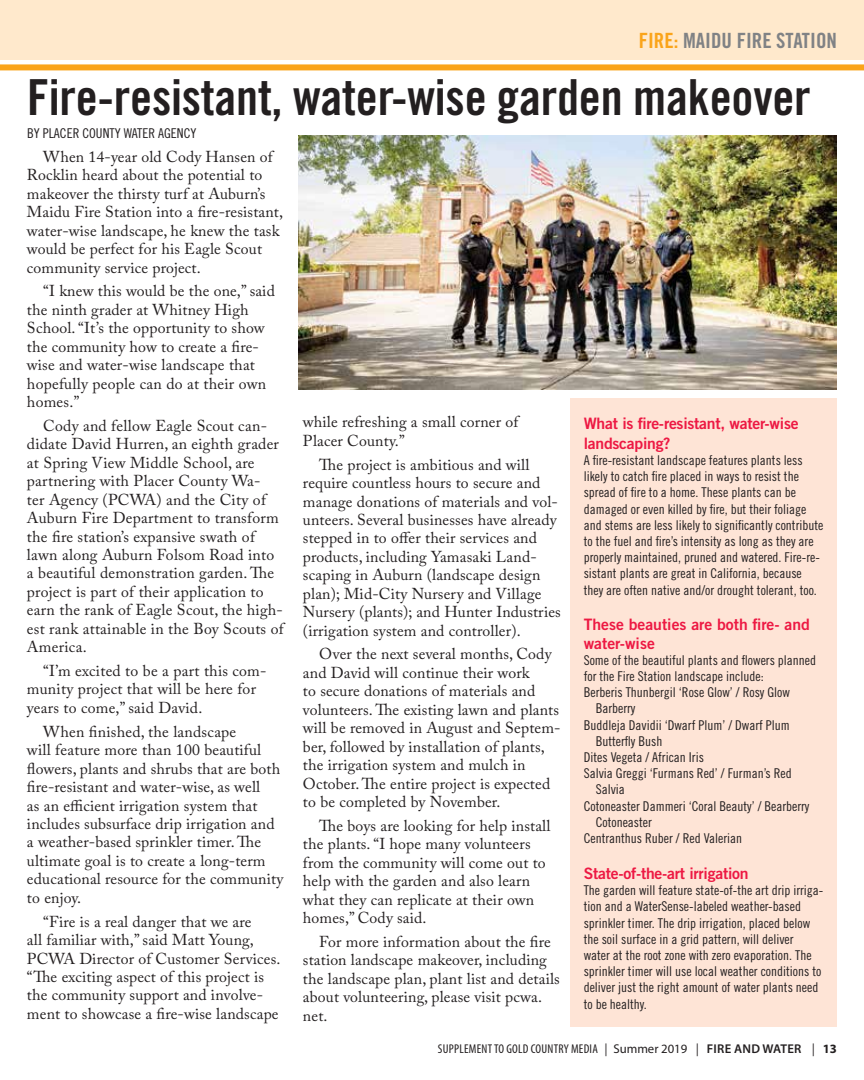
<style>
.page{position:relative;width:864px;height:1080px;background:#fff}
.page>*{position:absolute;margin:0;border:0;box-sizing:border-box;transform-origin:0 0}
.t1{font:49.65px "Trade Gothic Bold Cond Twenty";letter-spacing:-.005em;color:#231f20}
.t2{font:21px "Trade Gothic Bold Cond Twenty";color:#808285}
.t3{font:15.75px/18.5px "Adobe Caslon Pro";letter-spacing:.01em;color:#231f20}
.t4{font:15.75px/20px "Trade Gothic Bold Two";letter-spacing:-.015em;color:#ed1943}
.t5{font:13.5px/16.2px "Trade Gothic Cond Eighteen";color:#231f20}
.t6{font:condensed 12.75px "Myriad Pro";letter-spacing:.02em;color:#231f20}
.s1{color:#faa41a}
.s2{font-stretch:normal}
.s3{font-weight:600;font-stretch:normal}
.s4{font-weight:700;font-stretch:normal}
</style>
<div class="page">
<div style="left:0;top:0;width:864px;height:59px;background:#ffe9cc"></div>
<div style="left:0;top:64px;width:864px;height:6px;background:#faa41a"></div>
<div style="left:570px;top:398px;width:267px;height:629px;background:#fee4d6"></div>
<img style="left:298px;top:135px;width:539px;height:255px">
<h2 class="t2" style="left:639px;top:28px;width:197px"><span class="s1">FirE:</span> Maidu Fire station</h2>
<h1 class="t1" style="left:27px;top:67px;width:785px">Fire-resistant, water-wise garden makeover</h1>
<p class="t5" style="left:27px;top:125px;width:171px">By Placer County Water Agency</p>
<p class="t3" style="left:27px;top:147px;width:258px;text-indent:16px">When 14-year old Cody Hansen of Rocklin heard about the potential to makeover the thirsty turf at Auburn’s Maidu Fire Station into a fire-resistant, water-wise landscape, he knew the task would be perfect for his Eagle Scout community service project.</p>
<p class="t3" style="left:27px;top:282px;width:249px;text-indent:16px">“I knew this would be the one,” said the ninth grader at Whitney High<br>School. “It’s the opportunity to show the community how to create a fire&shy;wise and water-wise landscape that hopefully people can do at their own homes.”</p>
<p class="t3" style="left:27px;top:416px;width:258px;text-indent:16px">Cody and fellow Eagle Scout can&shy;didate David Hurren, an eighth grader at Spring View Middle School, are partnering with Placer County Wa-<br>ter Agency (PCWA) and the City of Auburn Fire Department to transform the fire station’s expansive swath of lawn along Auburn Folsom Road into a beautiful demonstration garden. The project is part of their application to earn the rank of Eagle Scout, the high&shy;est rank attainable in the Boy Scouts of America.</p>
<p class="t3" style="left:27px;top:661px;width:241px;text-indent:16px">“I’m excited to be a part this com&shy;munity project that will be here for years to come,” said David.</p>
<p class="t3" style="left:27px;top:722px;width:258px;text-indent:16px">When finished, the landscape<br>will feature more than 100 beautiful flowers, plants and shrubs that are both fire-resistant and water-wise, as well<br>as an efficient irrigation system that includes subsurface drip irrigation and a weather-based sprinkler timer. The ultimate goal is to create a long-term educational resource for the community to enjoy.</p>
<p class="t3" style="left:27px;top:912px;width:255px;text-indent:16px">“Fire is a real danger that we are<br>all familiar with,” said Matt Young, PCWA Director of Customer Services. “The exciting aspect of this project is the community support and involve&shy;ment to showcase a fire-wise landscape</p>
<p class="t3" style="left:303px;top:413px;width:217px">while refreshing a small corner of<br>Placer County.”</p>
<p class="t3" style="left:303px;top:455px;width:259px;text-indent:16px">The project is ambitious and will require countless hours to secure and manage donations of materials and vol&shy;unteers. Several businesses have already stepped in to offer their services and products, including Yamasaki Land&shy;scaping in Auburn (landscape design plan); Mid-City Nursery and Village Nursery (plants); and Hunter Industries (irrigation system and controller).</p>
<p class="t3" style="left:303px;top:645px;width:259px;text-indent:16px">Over the next several months, Cody and David will continue their work<br>to secure donations of materials and volunteers. The existing lawn and plants will be removed in August and Septem&shy;ber, followed by installation of plants, the irrigation system and mulch in October. The entire project is expected to be completed by November.</p>
<p class="t3" style="left:303px;top:816px;width:249px;text-indent:16px">The boys are looking for help install the plants. “I hope many volunteers from the community will come out to help with the garden and also learn what they can replicate at their own homes,” Cody said.</p>
<p class="t3" style="left:303px;top:932px;width:258px;text-indent:16px">For more information about the fire station landscape makeover, including the landscape plan, plant list and details about volunteering, please visit pcwa. net.</p>
<p class="t4" style="left:584px;top:413px;width:216px">What is fire-resistant, water-wise landscaping?</p>
<p class="t5" style="left:584px;top:452px;width:241px">A fire-resistant landscape features plants less likely to catch fire placed in ways to resist the spread of fire to a home. These plants can be damaged or even killed by fire, but their foliage and stems are less likely to significantly contribute to the fuel and fire’s intensity as long as they are properly maintained, pruned and watered. Fire-re&shy;sistant plants are great in California, because they are often native and/or drought tolerant, too.</p>
<p class="t4" style="left:584px;top:614px;width:228px;line-height:18.9px">These beauties are both fire- and water-wise</p>
<p class="t5" style="left:584px;top:652px;width:234px">Some of the beautiful plants and flowers planned</p>
<p class="t5" style="left:584px;top:668px;width:181px">for the Fire Station landscape include:</p>
<p class="t5" style="left:584px;top:684px;width:208px">Berberis Thunbergil ‘Rose Glow’ / Rosy Glow</p>
<p class="t5" style="left:596px;top:700px;width:41px">Barberry</p>
<p class="t5" style="left:584px;top:716px;width:208px">Buddleja Davidii ‘Dwarf Plum’ / Dwarf Plum</p>
<p class="t5" style="left:596px;top:733px;width:68px">Butterfly Bush</p>
<p class="t5" style="left:584px;top:749px;width:122px">Dites Vegeta / African Iris</p>
<p class="t5" style="left:584px;top:765px;width:210px">Salvia Greggi ‘Furmans Red’ / Furman’s Red</p>
<p class="t5" style="left:596px;top:781px;width:31px">Salvia</p>
<p class="t5" style="left:584px;top:797px;width:227px">Cotoneaster Dammeri ‘Coral Beauty’ / Bearberry</p>
<p class="t5" style="left:596px;top:814px;width:58px">Cotoneaster</p>
<p class="t5" style="left:584px;top:830px;width:160px">Centranthus Ruber / Red Valerian</p>
<p class="t4" style="left:584px;top:863px;width:166px">State-of-the-art irrigation</p>
<p class="t5" style="left:584px;top:882px;width:241px">The garden will feature state-of-the art drip irriga&shy;tion and a WaterSense-labeled weather-based sprinkler timer. The drip irrigation, placed below the soil surface in a grid pattern, will deliver<br>water at the root zone with zero evaporation. The sprinkler timer will use local weather conditions to deliver just the right amount of water plants need to be healthy.</p>
<p class="t6" style="left:438px;top:1041px;width:401px">SUPPLEMENT TO GOLD COUNTRY MEDIA | <span class="s2">Summer 2019</span> | <span class="s3">FIRE AND WATER</span> | <span class="s4">13</span></p>
</div>
